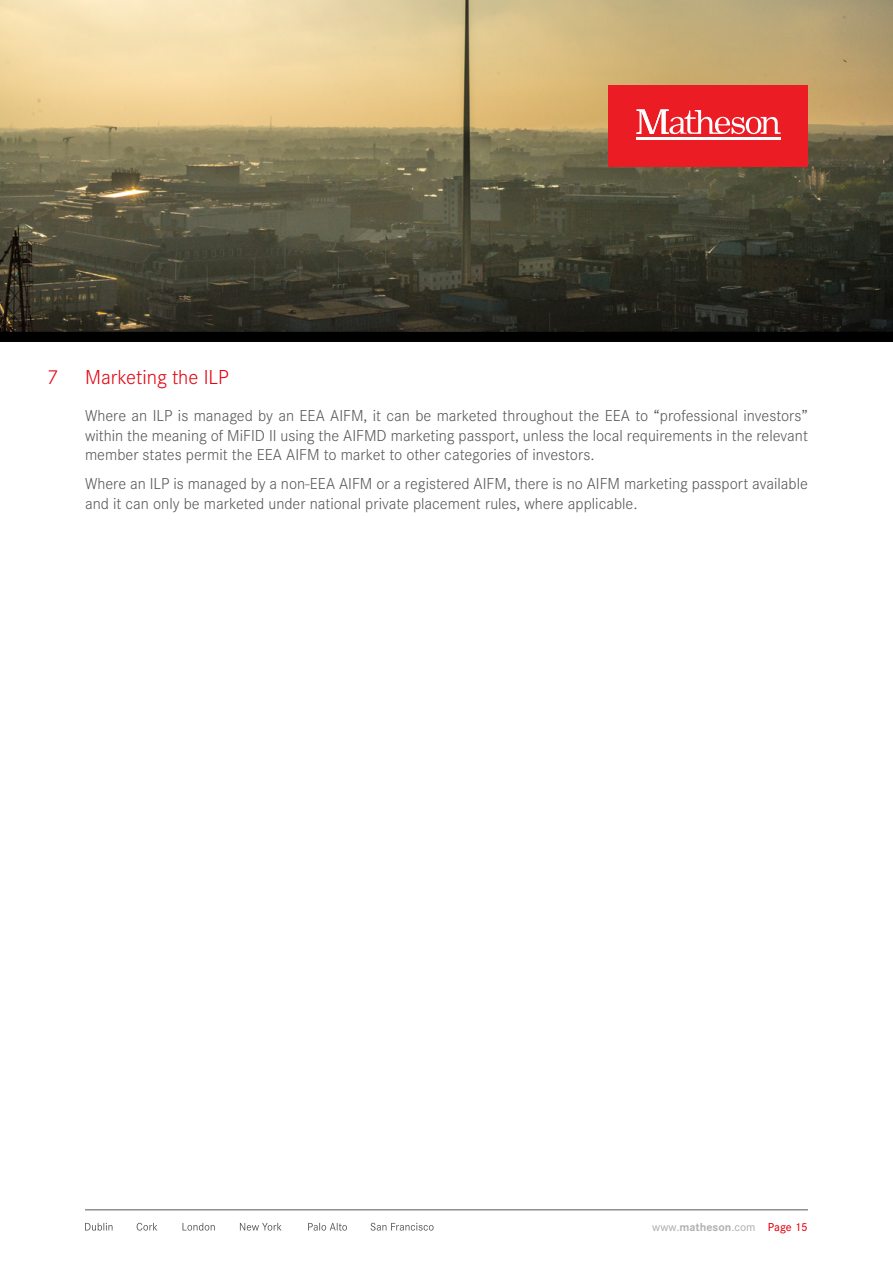
<style>
.page{position:relative;width:893px;height:1263px;background:#fff}
.page>*{position:absolute;margin:0;border:0;box-sizing:border-box;transform-origin:0 0}
.t1{font:300 21px "Corporate S Pro";color:#e30613}
.t2{font:300 16.5px/19.8px "Corporate S Pro";color:#575756;text-align:justify}
.t3{font:500 12px "Corporate S Pro";color:#b3b2b2}
.s1{font-weight:700}
.s2{color:#e30613}
</style>
<div class="page">
<hr style="left:85px;top:1209px;width:723px;height:1px;background:#575756">
<svg style="left:85px;top:1223px;width:349px;height:7px"></svg>
<div style="left:0;top:0;width:893px;height:341px;background:#000"></div>
<img style="left:0;top:0;width:893px;height:332px">
<div style="left:608px;top:85px;width:200px;height:82px;background:#ec1c24"></div>
<hr style="left:636px;top:138px;width:145px;height:2px;background:#fff">
<svg style="left:636px;top:109px;width:145px;height:25px"></svg>
<p class="t1" style="left:47px;top:362px;width:12px">7</p>
<p class="t1" style="left:85px;top:362px;width:146px">Marketing the ILP</p>
<p class="t2" style="left:85px;top:404px;width:724px">Where an ILP is managed by an EEA AIFM, it can be marketed throughout the EEA to “professional investors” within the meaning of MiFID II using the AIFMD marketing passport, unless the local requirements in the relevant member states permit the EEA AIFM to market to other categories of investors.</p>
<p class="t2" style="left:85px;top:472px;width:724px">Where an ILP is managed by a non-EEA AIFM or a registered AIFM, there is no AIFM marketing passport available and it can only be marketed under national private placement rules, where applicable.</p>
<p class="t3" style="left:652px;top:1217px;width:157px">www.<span class="s1">matheson</span>.com <span class="s2">Page 15</span></p>
</div>
